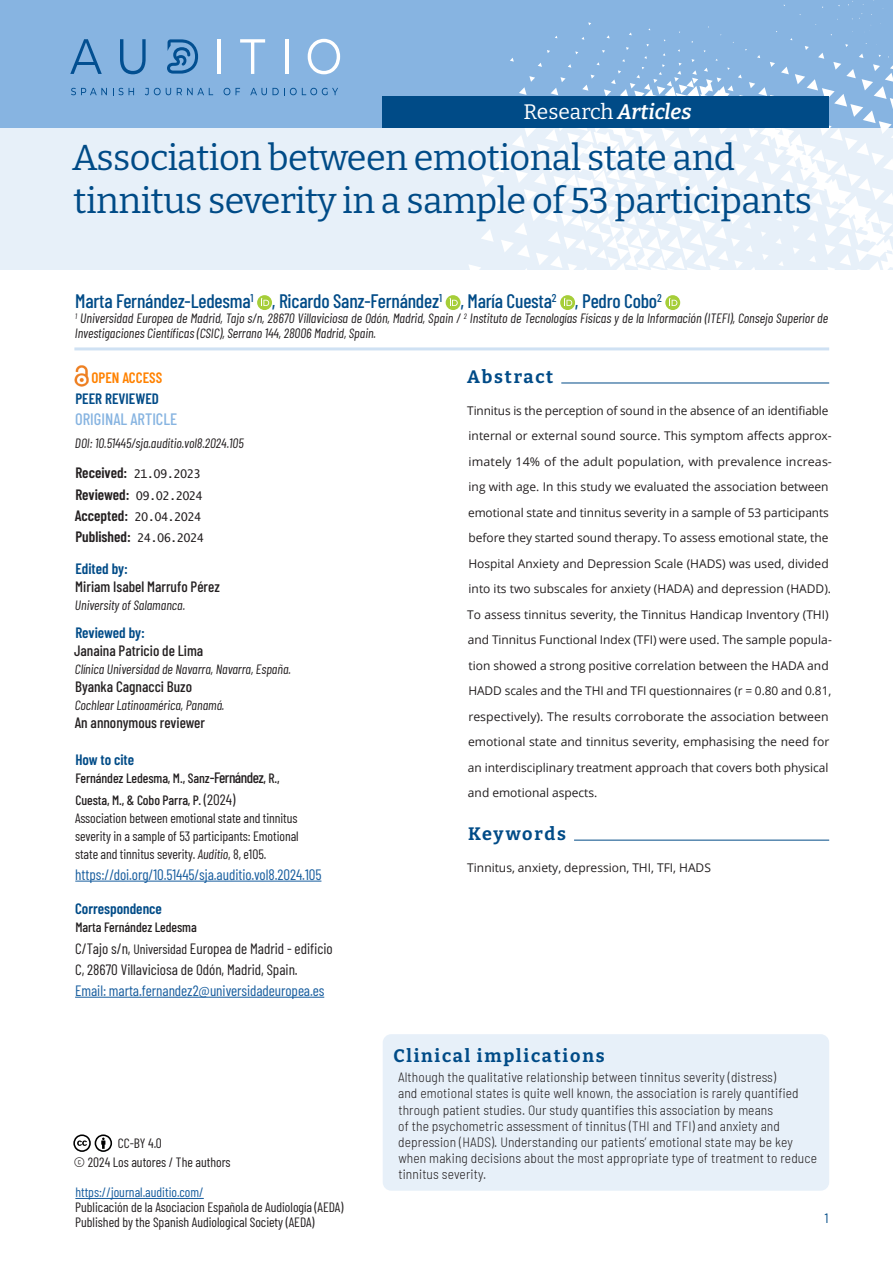
<style>
.page{position:relative;width:893px;height:1263px;background:#fff}
.page>*{position:absolute;margin:0;border:0;box-sizing:border-box;transform-origin:0 0}
.Cabecera_-Título{font:36px/42.5px "Bitter";letter-spacing:-.015em;color:#004b87}
.Seccion{font:21px "Bitter";color:#fff}
.Cabecera_-_Autor{font:500 19.5px "Barlow Condensed";letter-spacing:-.01em;color:#004b87}
.Destacado_-_title{font:700 18px "Bitter";letter-spacing:.1em;color:#004b87}
.Abstract_-_title{font:700 18px "Bitter";letter-spacing:.1em;color:#004b87}
.Keywords_-_title{font:700 18px "Bitter";letter-spacing:.085em;color:#004b87}
.Info_-_Title{font:500 16.5px "Barlow Condensed";color:#87b4e1}
.Info_-_content{font:15px "Barlow Condensed";letter-spacing:-.005em;color:#175d9e}
.Info_-_content-2{font:15px/21.3px "Barlow Condensed";color:#231f20}
.t1{font:500 15px "Barlow Condensed";color:#231f20}
.Info_-_Title-2{font:600 15px "Barlow Condensed";color:#004b87}
.t2{font:600 15px "Barlow Condensed";color:#231f20}
.Info_-_Title-3{font:600 15px "Barlow Condensed";color:#ff8200}
.Destacado_-_P{font:300 semi-condensed 13.5px/16.2px "Barlow";letter-spacing:.01em;color:#231f20}
.Cabecera_-_Afiliación{font:italic 13.5px/15px "Barlow Condensed";color:#231f20}
.Info_-_content-3{font:13.5px/18px "Barlow Condensed";color:#231f20;text-align:justify}
.Info_-_content-4{font:500 13.5px/21.3px "Barlow Condensed";letter-spacing:-.005em;color:#231f20}
.t3{font:13.5px "Barlow Condensed";color:#175d9e}
.t4{font:semi-condensed 13.5px "Barlow";color:#004b87}
.Abstract_-_content{font:12px/25.5px "Open Sans";color:#231f20}
.t5{font:12px "Lucida Console";letter-spacing:-.05em;color:#231f20}
.Keywords_-_content{font:12px "Open Sans";color:#231f20}
.s1{font-weight:600;font-style:italic}
.s2{font-family:"Barlow Condensed";font-weight:600;font-size:15px}
.s3{font-family:"Lucida Console";font-weight:400;font-size:12px}
.s4{font-size:15px}
.s5{font-weight:400;font-size:15px}
.s6{font-style:italic}
.s7{font-size:13.5px}
</style>
<div class="page">
<div style="left:0;top:128px;width:893px;height:142px;background:#e7f0f9"></div>
<div style="left:0;top:0;width:893px;height:128px;background:#87b4e1"></div>
<svg style="left:469px;top:0;width:424px;height:270px"></svg>
<svg style="left:71px;top:88px;width:36px;height:7px"></svg>
<svg style="left:113px;top:88px;width:10px;height:7px"></svg>
<svg style="left:129px;top:88px;width:5px;height:7px"></svg>
<svg style="left:145px;top:88px;width:26px;height:7px"></svg>
<svg style="left:177px;top:88px;width:36px;height:7px"></svg>
<svg style="left:224px;top:88px;width:6px;height:7px"></svg>
<svg style="left:236px;top:88px;width:4px;height:7px"></svg>
<svg style="left:250px;top:88px;width:88px;height:7px"></svg>
<svg style="left:70px;top:39px;width:32px;height:35px"></svg>
<svg style="left:120px;top:39px;width:26px;height:35px"></svg>
<svg style="left:167px;top:39px;width:31px;height:35px"></svg>
<hr style="left:217px;top:39px;width:3px;height:35px;background:#fff">
<svg style="left:240px;top:39px;width:25px;height:35px"></svg>
<hr style="left:285px;top:39px;width:3px;height:35px;background:#fff">
<svg style="left:308px;top:39px;width:32px;height:35px"></svg>
<div style="left:383px;top:96px;width:446px;height:32px;background:#004b87"></div>
<hr style="left:75px;top:881px;width:246px;height:1px;background:#175d9e">
<hr style="left:75px;top:997px;width:249px;height:1px;background:#175d9e">
<img style="left:74px;top:366px;width:14px;height:21px">
<div style="left:383px;top:1034px;width:446px;height:157px;background:#e7f0f9;border-radius:9px"></div>
<hr style="left:74px;top:347px;width:755px;height:3px;background:#cfe1f3">
<svg style="left:257px;top:295px;width:15px;height:15px"></svg>
<svg style="left:261px;top:298px;width:8px;height:8px"></svg>
<div style="left:446px;top:295px;width:15px;height:15px;background:#a6ce39;border-radius:50%"></div>
<svg style="left:450px;top:298px;width:8px;height:8px"></svg>
<div style="left:560px;top:295px;width:15px;height:15px;background:#a6ce39;border-radius:50%"></div>
<svg style="left:564px;top:298px;width:8px;height:8px"></svg>
<div style="left:665px;top:295px;width:15px;height:15px;background:#a6ce39;border-radius:50%"></div>
<svg style="left:669px;top:298px;width:8px;height:8px"></svg>
<hr style="left:561px;top:383px;width:268px;height:1px;background:#004b87">
<hr style="left:574px;top:840px;width:255px;height:1px;background:#004b87">
<svg style="left:73px;top:1134px;width:39px;height:18px"></svg>
<hr style="left:75px;top:1198px;width:129px;height:1px;background:#175d9e">
<p class="Seccion" style="left:523px;top:98px;width:169px">Research <span class="s1">Articles</span></p>
<p class="Cabecera_-Título" style="left:72px;top:135px;width:741px">Association between emotional state and tinnitus severity in a sample of 53 participants</p>
<p class="Cabecera_-_Autor" style="left:75px;top:287px;width:588px">Marta Fernández-Ledesma<sup>1</sup> , Ricardo Sanz-Fernández<sup>1</sup> , María Cuesta<sup>2</sup> , Pedro Cobo<sup>2</sup></p>
<p class="Cabecera_-_Afiliación" style="left:75px;top:310px;width:755px"><sup>1</sup> Universidad Europea de Madrid, Tajo s/n, 28670 Villaviciosa de Odón, Madrid, Spain / <sup>2</sup> Instituto de Tecnologías Físicas y de la Información (ITEFI), Consejo Superior de<br>Investigaciones Científicas (CSIC), Serrano 144, 28006 Madrid, Spain.</p>
<p class="Abstract_-_title" style="left:467px;top:365px;width:88px">Abstract</p>
<p class="Abstract_-_content" style="left:467px;top:397px;width:366px">Tinnitus is the perception of sound in the absence of an identifiable internal or external sound source. This symptom affects approx&shy;imately 14% of the adult population, with prevalence increas&shy;ing with age. In this study we evaluated the association between emotional state and tinnitus severity in a sample of 53 participants before they started sound therapy. To assess emotional state, the Hospital Anxiety and Depression Scale (HADS) was used, divided into its two subscales for anxiety (HADA) and depression (HADD).<br>To assess tinnitus severity, the Tinnitus Handicap Inventory (THI) and Tinnitus Functional Index (TFI) were used. The sample popula&shy;tion showed a strong positive correlation between the HADA and HADD scales and the THI and TFI questionnaires (r = 0.80 and 0.81, respectively). The results corroborate the association between emotional state and tinnitus severity, emphasising the need for an interdisciplinary treatment approach that covers both physical and emotional aspects.</p>
<p class="Keywords_-_title" style="left:468px;top:822px;width:99px">Keywords</p>
<p class="Keywords_-_content" style="left:467px;top:859px;width:245px">Tinnitus, anxiety, depression, THI, TFI, HADS</p>
<p class="Info_-_Title-3" style="left:92px;top:367px;width:72px">OPEN ACCESS</p>
<p class="Info_-_Title-2" style="left:75px;top:388px;width:85px">PEER REVIEWED</p>
<p class="Info_-_Title" style="left:75px;top:407px;width:104px">ORIGINAL ARTICLE</p>
<p class="Cabecera_-_Afiliación" style="left:75px;top:434px;width:170px">DOI: 10.51445/sja.auditio.vol8.2024.105</p>
<p class="t5" style="left:75px;top:469px;width:127px"><span class="s2">Received:</span> 21.09.2023</p>
<p class="t5" style="left:75px;top:490px;width:129px"><span class="s2">Reviewed:</span> 09.02.2024</p>
<p class="t5" style="left:75px;top:511px;width:128px"><span class="s2">Accepted:</span> 20.04.2024</p>
<p class="t2" style="left:75px;top:526px;width:130px">Published: <span class="s3">24.06.2024</span></p>
<p class="Info_-_Title-2" style="left:75px;top:558px;width:54px">Edited by:</p>
<p class="t1" style="left:75px;top:576px;width:146px">Miriam Isabel Marrufo Pérez</p>
<p class="Cabecera_-_Afiliación" style="left:75px;top:597px;width:112px">University of Salamanca.</p>
<p class="Info_-_Title-2" style="left:75px;top:622px;width:71px">Reviewed by:</p>
<p class="t1" style="left:74px;top:640px;width:131px">Janaina Patricio de Lima</p>
<p class="Cabecera_-_Afiliación" style="left:75px;top:660px;width:218px">Clínica Universidad de Navarra, Navarra, España.</p>
<p class="t1" style="left:75px;top:676px;width:118px">Byanka Cagnacci Buzo</p>
<p class="Cabecera_-_Afiliación" style="left:75px;top:696px;width:151px">Cochlear Latinoamérica, Panamá.</p>
<p class="t1" style="left:75px;top:712px;width:132px">An annonymous reviewer</p>
<p class="Info_-_Title-2" style="left:75px;top:749px;width:60px">How to cite</p>
<p class="Info_-_content-4" style="left:75px;top:767px;width:206px">Fernández Ledesma, M., Sanz<span class="s4">-Fernández</span>, R.,<br>Cuesta, M., &amp; Cobo Parra, P. <span class="s5">(2024)</span></p>
<p class="Info_-_content-3" style="left:75px;top:808px;width:225px">Association between emotional state and tinnitus severity in a sample of 53 participants: Emotional state and tinnitus severity. <span class="s6">Auditio</span>, 8, e105.</p>
<p class="Info_-_content" style="left:75px;top:864px;width:248px">https://doi.org/10.51445/sja.auditio.vol8.2024.105</p>
<p class="Info_-_Title-2" style="left:75px;top:898px;width:88px">Correspondence</p>
<p class="Info_-_content-4" style="left:75px;top:916px;width:123px">Marta Fernández Ledesma</p>
<p class="Info_-_content-2" style="left:75px;top:936px;width:259px">C/Tajo s/n, <span class="s7">Universidad</span> Europea de Madrid - edificio<br>C, 28670 Villaviciosa de Odón, Madrid, Spain.</p>
<p class="Info_-_content" style="left:75px;top:980px;width:251px">Email: marta.fernandez2@universidadeuropea.es</p>
<p class="Info_-_content-3" style="left:118px;top:1133px;width:45px">CC-BY 4.0</p>
<p class="Info_-_content-3" style="left:74px;top:1152px;width:158px">© 2024 Los autores / The authors</p>
<p class="t3" style="left:75px;top:1183px;width:130px">https://journal.auditio.com/</p>
<p class="Info_-_content-3" style="left:75px;top:1197px;width:270px">Publicación de la Asociacion Española de Audiología (AEDA)</p>
<p class="Info_-_content-3" style="left:75px;top:1212px;width:241px">Published by the Spanish Audiological Society (AEDA)</p>
<p class="Destacado_-_title" style="left:394px;top:1044px;width:213px">Clinical implications</p>
<p class="Destacado_-_P" style="left:398px;top:1068px;width:420px">Although the qualitative relationship between tinnitus severity (distress)<br>and emotional states is quite well known, the association is rarely quantified through patient studies. Our study quantifies this association by means<br>of the psychometric assessment of tinnitus (THI and TFI) and anxiety and depression (HADS). Understanding our patients’ emotional state may be key when making decisions about the most appropriate type of treatment to reduce tinnitus severity.</p>
<p class="t4" style="left:824px;top:1208px;width:6px">1</p>
</div>
